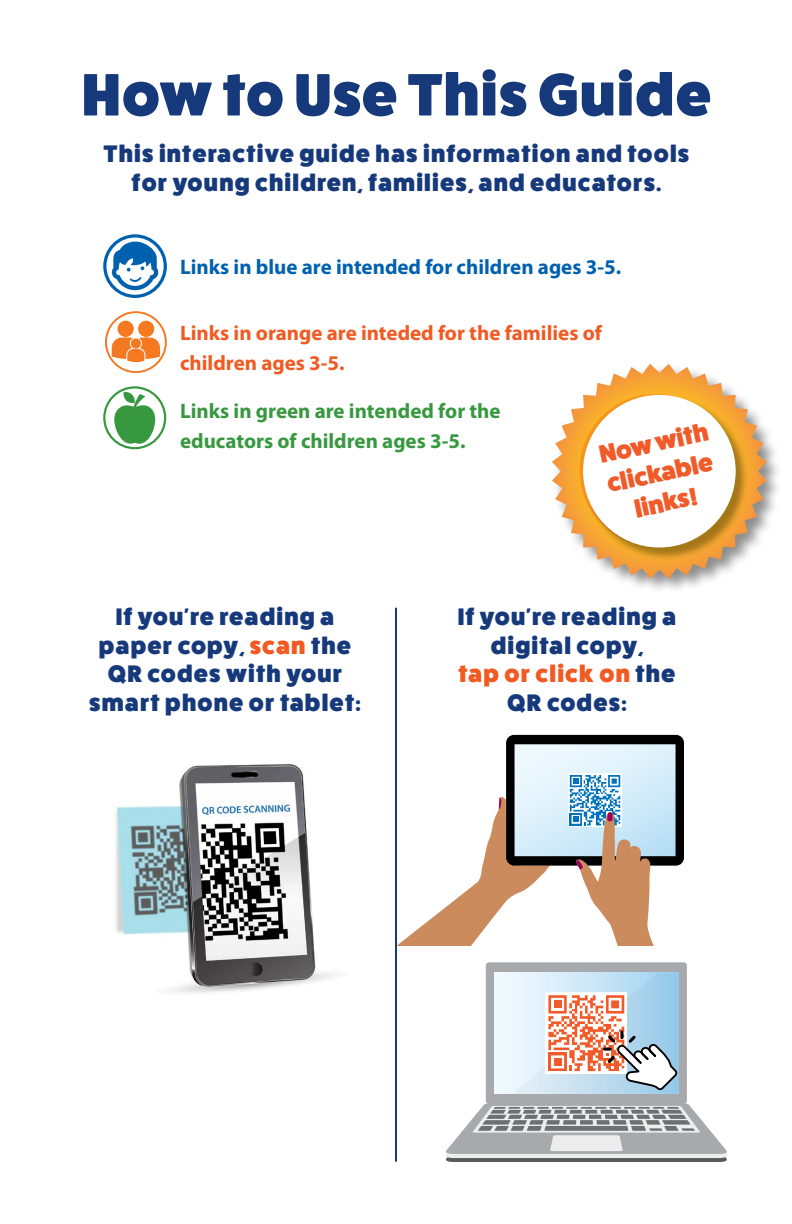
<style>
.page{position:relative;width:792px;height:1224px;background:#fff}
.page>*{position:absolute;margin:0;border:0;box-sizing:border-box;transform-origin:0 0}
.t1{font:800 60px "Fat Frank";letter-spacing:.025em;color:#16397b}
.t2{font:800 25.2px/30.2px "Fat Frank";color:#f15a29;text-align:center}
.t3{font:800 24px/28.8px "Fat Frank";letter-spacing:.05em;color:#16397b;text-align:center}
.t4{font:700 21px/30px "Myriad Pro";color:#37983f}
.t5{font:700 21px/30px "Myriad Pro";color:#f15a22}
.t6{font:700 21px "Myriad Pro";color:#0061af}
.s1{color:#f15a22}
</style>
<div class="page">
<hr style="left:395px;top:608px;width:2px;height:553px;background:#16397b">
<div style="left:551px;top:362px;width:232px;height:233px;background:#000;opacity:.45"></div>
<svg style="left:552px;top:364px;width:215px;height:215px"></svg>
<img style="left:581px;top:393px;width:171px;height:170px">
<div style="left:583px;top:395px;width:153px;height:153px;background:#fff;border-radius:50%"></div>
<img style="left:116px;top:764px;width:218px;height:229px">
<svg style="left:103px;top:234px;width:64px;height:64px"></svg>
<svg style="left:105px;top:311px;width:62px;height:62px"></svg>
<svg style="left:103px;top:386px;width:63px;height:63px"></svg>
<div style="left:506px;top:735px;width:178px;height:131px;background:#000;border-radius:8px"></div>
<svg style="left:398px;top:744px;width:278px;height:201px"></svg>
<div style="left:486px;top:962px;width:201px;height:142px;background:#a7a9ac;border-radius:3px"></div>
<div style="left:494px;top:973px;width:185px;height:120px;background:#eef8fe"></div>
<svg style="left:446px;top:1103px;width:281px;height:59px;background:#b5b6b8"></svg>
<svg style="left:515px;top:973px;width:164px;height:120px"></svg>
<h1 class="t1" style="left:82px;top:61px;width:631px">How to Use This Guide</h1>
<p class="t3" style="left:104px;top:140px;width:587px">This interactive guide has information and tools for young children, families, and educators.</p>
<p class="t6" style="left:180px;top:253px;width:443px">Links in blue are intended for children ages 3-5.</p>
<p class="t5" style="left:180px;top:317px;width:423px">Links in orange are inteded for the families of children ages 3-5.</p>
<p class="t4" style="left:180px;top:395px;width:322px">Links in green are intended for the educators of children ages 3-5.</p>
<p class="t2" style="left:597px;top:440px;width:112px;rotate:-12deg">Now with clickable links!</p>
<p class="t3" style="left:89px;top:602px;width:273px">If you're reading a paper copy, <span class="s1">scan</span> the<br>QR codes with your smart phone or tablet:</p>
<p class="t3" style="left:458px;top:602px;width:220px">If you're reading a digital copy,<br><span class="s1">tap or click on</span> the<br>QR codes:</p>
</div>
